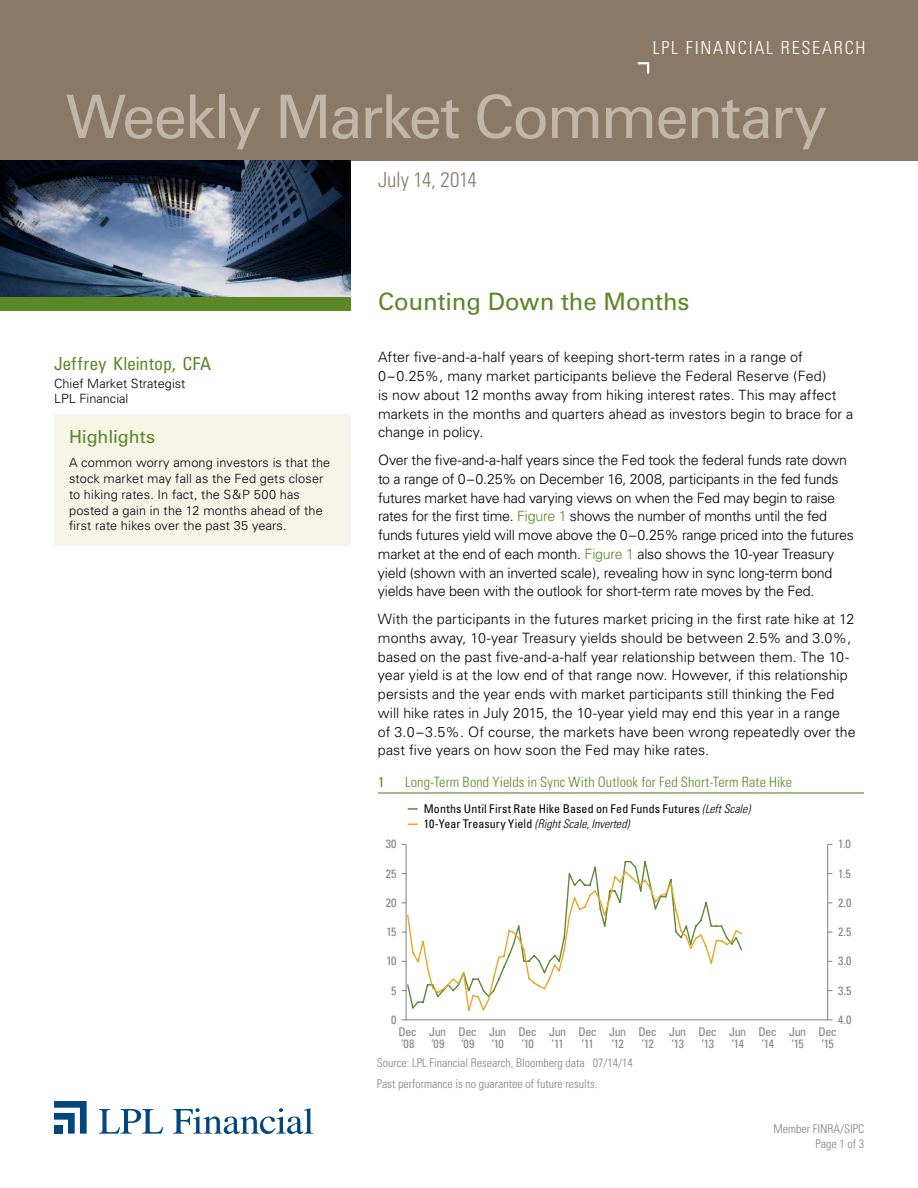
<style>
.page{position:relative;width:918px;height:1188px;background:#fff}
.page>*{position:absolute;margin:0;border:0;box-sizing:border-box;transform-origin:0 0}
.t1{font:60px "Univers";letter-spacing:-.035em;color:#c2b6a8}
.t2{font:24px "Univers";letter-spacing:-.005em;color:#5c8727}
.t3{font:300 condensed 21px "Univers";letter-spacing:-.01em;color:#8a7967}
.t4{font:300 condensed 18px "Univers";letter-spacing:.1em;color:#fff}
.t5{font:condensed 18px "Univers";letter-spacing:-.005em;color:#5c8727}
.t6{font:18px "Univers";letter-spacing:-.01em;color:#5c8727}
.t7{font:300 14.25px/18.8px "Univers";letter-spacing:-.005em;color:#000}
.t8{font:300 condensed 14.25px "Univers";letter-spacing:.01em;color:#5c8727}
.t9{font:condensed 14.25px "Univers";color:#5c8727}
.t10{font:300 12.75px/15.8px "Univers";letter-spacing:.01em;color:#000}
.t11{font:condensed 12px/12px "Univers";letter-spacing:-.035em;color:#818083}
.t12{font:300 condensed 12px/14.4px "Univers";color:#807f83;text-align:right}
.t13{font:condensed 12px/15px "Univers";letter-spacing:.01em;color:#000}
.s1{color:#5c8727}
.s2{font-weight:300;font-style:italic}
</style>
<div class="page">
<svg style="left:99px;top:1109px;width:64px;height:25px"></svg>
<svg style="left:173px;top:1108px;width:140px;height:26px"></svg>
<svg style="left:54px;top:1101px;width:33px;height:33px"></svg>
<div style="left:54px;top:1125px;width:9px;height:9px;background:#00467f"></div>
<div style="left:0;top:0;width:918px;height:160px;background:#8a7967"></div>
<img style="left:0;top:160px;width:351px;height:137px">
<div style="left:0;top:297px;width:351px;height:13px;background:#5c8727"></div>
<svg style="left:637px;top:62px;width:13px;height:12px"></svg>
<div style="left:54px;top:414px;width:297px;height:131px;background:#f7f5e8"></div>
<hr style="left:378px;top:792px;width:486px;height:2px;background:#5c8727">
<svg style="left:408px;top:823px;width:9px;height:2px"></svg>
<svg style="left:408px;top:808px;width:9px;height:2px"></svg>
<div style="left:406px;top:844px;width:422px;height:176px;border:1px solid #818083"></div>
<svg style="left:406px;top:870px;width:336px;height:142px"></svg>
<p class="t4" style="left:653px;top:37px;width:214px">LPL FINANCIAL RESEARCH</p>
<h1 class="t1" style="left:66px;top:81px;width:763px">Weekly Market Commentary</h1>
<h3 class="t3" style="left:378px;top:167px;width:100px">July 14, 2014</h3>
<p class="t5" style="left:54px;top:352px;width:159px">Jeffrey Kleintop, CFA</p>
<p class="t10" style="left:54px;top:376px;width:133px;line-height:15px">Chief Market Strategist<br>LPL Financial</p>
<p class="t6" style="left:69px;top:426px;width:88px">Highlights</p>
<p class="t10" style="left:69px;top:455px;width:263px">A common worry among investors is that the stock market may fall as the Fed gets closer to hiking rates. In fact, the S&amp;P 500 has posted a gain in the 12 months ahead of the first rate hikes over the past 35 years.</p>
<h2 class="t2" style="left:378px;top:288px;width:313px">Counting Down the Months</h2>
<p class="t7" style="left:378px;top:348px;width:477px">After five-and-a-half years of keeping short-term rates in a range of 0–0.25%, many market participants believe the Federal Reserve (Fed)<br>is now about 12 months away from hiking interest rates. This may affect markets in the months and quarters ahead as investors begin to brace for a change in policy.</p>
<p class="t7" style="left:378px;top:451px;width:477px">Over the five-and-a-half years since the Fed took the federal funds rate down to a range of 0–0.25% on December 16, 2008, participants in the fed funds futures market have had varying views on when the Fed may begin to raise rates for the first time. <span class="s1">Figure 1</span> shows the number of months until the fed funds futures yield will move above the 0–0.25% range priced into the futures market at the end of each month. <span class="s1">Figure 1</span> also shows the 10-year Treasury yield (shown with an inverted scale), revealing how in sync long-term bond yields have been with the outlook for short-term rate moves by the Fed.</p>
<p class="t7" style="left:378px;top:610px;width:479px">With the participants in the futures market pricing in the first rate hike at 12 months away, 10-year Treasury yields should be between 2.5% and 3.0%, based on the past five-and-a-half year relationship between them. The 10- year yield is at the low end of that range now. However, if this relationship persists and the year ends with market participants still thinking the Fed will hike rates in July 2015, the 10-year yield may end this year in a range of 3.0–3.5%. Of course, the markets have been wrong repeatedly over the past five years on how soon the Fed may hike rates.</p>
<p class="t9" style="left:378px;top:773px;width:8px">1</p>
<p class="t8" style="left:405px;top:773px;width:389px">Long-Term Bond Yields in Sync With Outlook for Fed Short-Term Rate Hike</p>
<p class="t11" style="left:386px;top:838px;width:12px">30</p>
<p class="t11" style="left:386px;top:867px;width:12px">25</p>
<p class="t11" style="left:386px;top:897px;width:12px">20</p>
<p class="t11" style="left:387px;top:926px;width:12px">15</p>
<p class="t11" style="left:386px;top:955px;width:12px">10</p>
<p class="t11" style="left:391px;top:984px;width:7px">5</p>
<p class="t11" style="left:391px;top:1014px;width:7px">0</p>
<p class="t13" style="left:424px;top:801px;width:328px">Months Until First Rate Hike Based on Fed Funds Futures <span class="s2">(Left Scale)<br></span>10-Year Treasury Yield <span class="s2">(Right Scale, Inverted)</span></p>
<p class="t11" style="left:838px;top:838px;width:14px">1.0</p>
<p class="t11" style="left:838px;top:867px;width:14px">1.5</p>
<p class="t11" style="left:838px;top:897px;width:15px">2.0</p>
<p class="t11" style="left:838px;top:926px;width:15px">2.5</p>
<p class="t11" style="left:838px;top:955px;width:15px">3.0</p>
<p class="t11" style="left:838px;top:984px;width:15px">3.5</p>
<p class="t11" style="left:838px;top:1014px;width:15px">4.0</p>
<p class="t11" style="left:399px;top:1025px;width:20px">Dec ‘08</p>
<p class="t11" style="left:429px;top:1025px;width:19px">Jun ‘09</p>
<p class="t11" style="left:459px;top:1025px;width:20px">Dec ‘09</p>
<p class="t11" style="left:489px;top:1025px;width:19px">Jun ‘10</p>
<p class="t11" style="left:519px;top:1025px;width:20px">Dec ‘10</p>
<p class="t11" style="left:549px;top:1025px;width:19px">Jun ‘11</p>
<p class="t11" style="left:579px;top:1025px;width:20px">Dec ‘11</p>
<p class="t11" style="left:609px;top:1025px;width:19px">Jun ‘12</p>
<p class="t11" style="left:639px;top:1025px;width:20px">Dec ‘12</p>
<p class="t11" style="left:669px;top:1025px;width:19px">Jun ‘13</p>
<p class="t11" style="left:699px;top:1025px;width:20px">Dec ‘13</p>
<p class="t11" style="left:729px;top:1025px;width:19px">Jun ‘14</p>
<p class="t11" style="left:759px;top:1025px;width:20px">Dec ‘14</p>
<p class="t11" style="left:789px;top:1025px;width:19px">Jun ‘15</p>
<p class="t11" style="left:819px;top:1025px;width:20px">Dec ‘15</p>
<p class="t12" style="left:377px;top:1051px;width:257px;line-height:21.8px;text-align:left">Source: LPL Financial Research, Bloomberg data 07/14/14<br>Past performance is no guarantee of future results.</p>
<p class="t12" style="left:773px;top:1122px;width:92px">Member FINRA/SIPC<br>Page 1 of 3</p>
</div>
